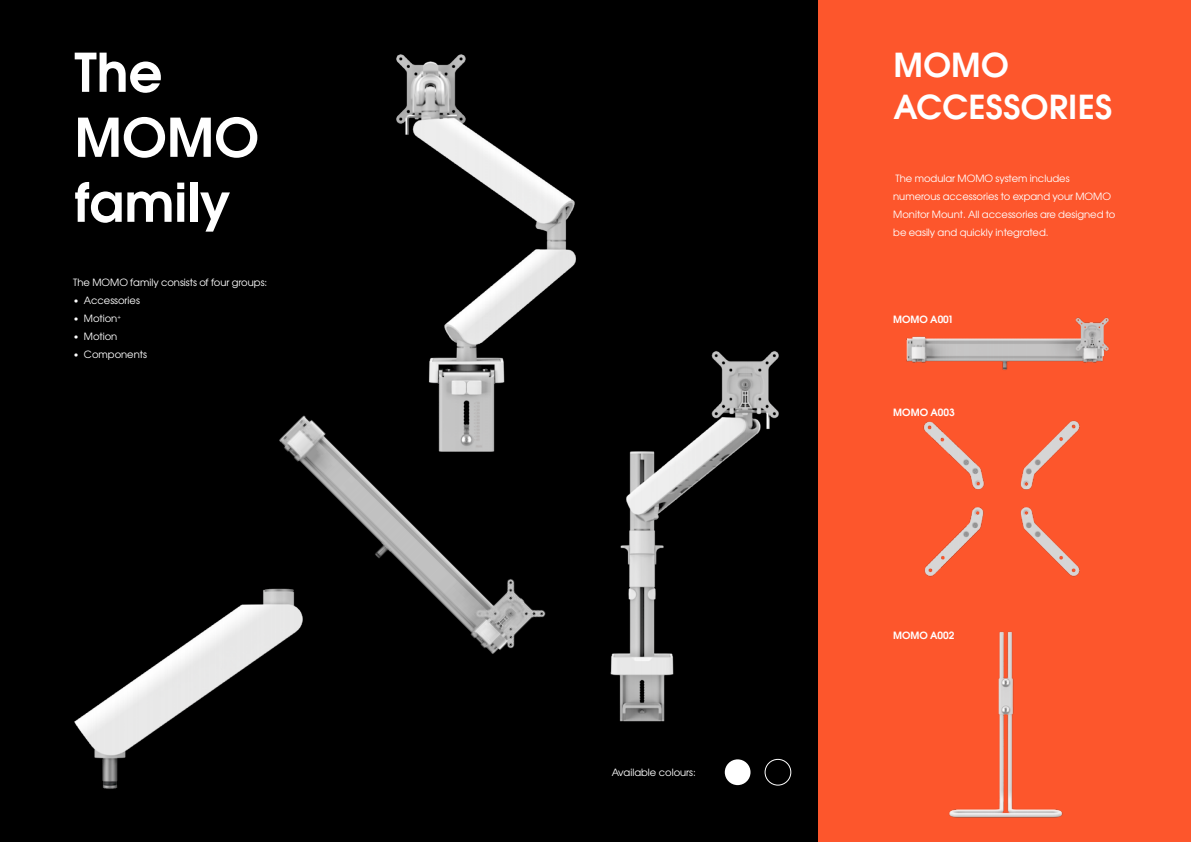
<style>
.page{position:relative;width:1191px;height:842px;background:#fff}
.page>*{position:absolute;margin:0;border:0;box-sizing:border-box;transform-origin:0 0}
.t1{font:53px/65px "Avant Garde Gothic Dm ITC";color:#fff}
.t2{font:32.9px/41.9px "Avant Garde Gothic Dm ITC";letter-spacing:.01em;color:#fff}
.t3{font:10px/17.9px "Avant Garde Gothic Bk ITC";color:#fff}
.t4{font:10px "Avant Garde Gothic Dm ITC";color:#fff}
</style>
<div class="page">
<div style="left:0;top:0;width:883px;height:842px;background:#000"></div>
<img style="left:640px;top:296px;width:179px;height:447px">
<img style="left:396px;top:54px;width:309px;height:416px">
<div style="left:725px;top:759px;width:25px;height:26px;background:#fff;border-radius:50%"></div>
<div style="left:765px;top:759px;width:26px;height:26px;border:1px solid #fff;border-radius:50%"></div>
<img style="left:279px;top:294px;width:361px;height:428px">
<img style="left:74px;top:512px;width:283px;height:277px">
<div style="left:819px;top:0;width:372px;height:842px;background:#fd562c"></div>
<img style="left:906px;top:317px;width:203px;height:53px">
<img style="left:923px;top:420px;width:157px;height:157px">
<img style="left:949px;top:631px;width:114px;height:187px">
<h1 class="t1" style="left:74px;top:40px;width:186px">The<br>MOMO family</h1>
<p class="t3" style="left:73px;top:274px;width:195px">The MOMO family consists of four groups:</p>
<p class="t3" style="left:73px;top:292px;width:68px">• Accessories</p>
<p class="t3" style="left:73px;top:309px;width:49px">• Motion<sup>+</sup></p>
<p class="t3" style="left:73px;top:327px;width:46px">• Motion</p>
<p class="t3" style="left:73px;top:345px;width:75px">• Components</p>
<p class="t3" style="left:612px;top:763px;width:86px">Available colours:</p>
<h2 class="t2" style="left:893px;top:44px;width:220px">MOMO<br>ACCESSORIES</h2>
<p class="t3" style="left:893px;top:169px;width:224px">The modular MOMO system includes numerous accessories to expand your MOMO Monitor Mount. All accessories are designed to be easily and quickly integrated.</p>
<p class="t4" style="left:893px;top:313px;width:62px">MOMO A001</p>
<p class="t4" style="left:893px;top:406px;width:63px">MOMO A003</p>
<p class="t4" style="left:893px;top:629px;width:63px">MOMO A002</p>
</div>
